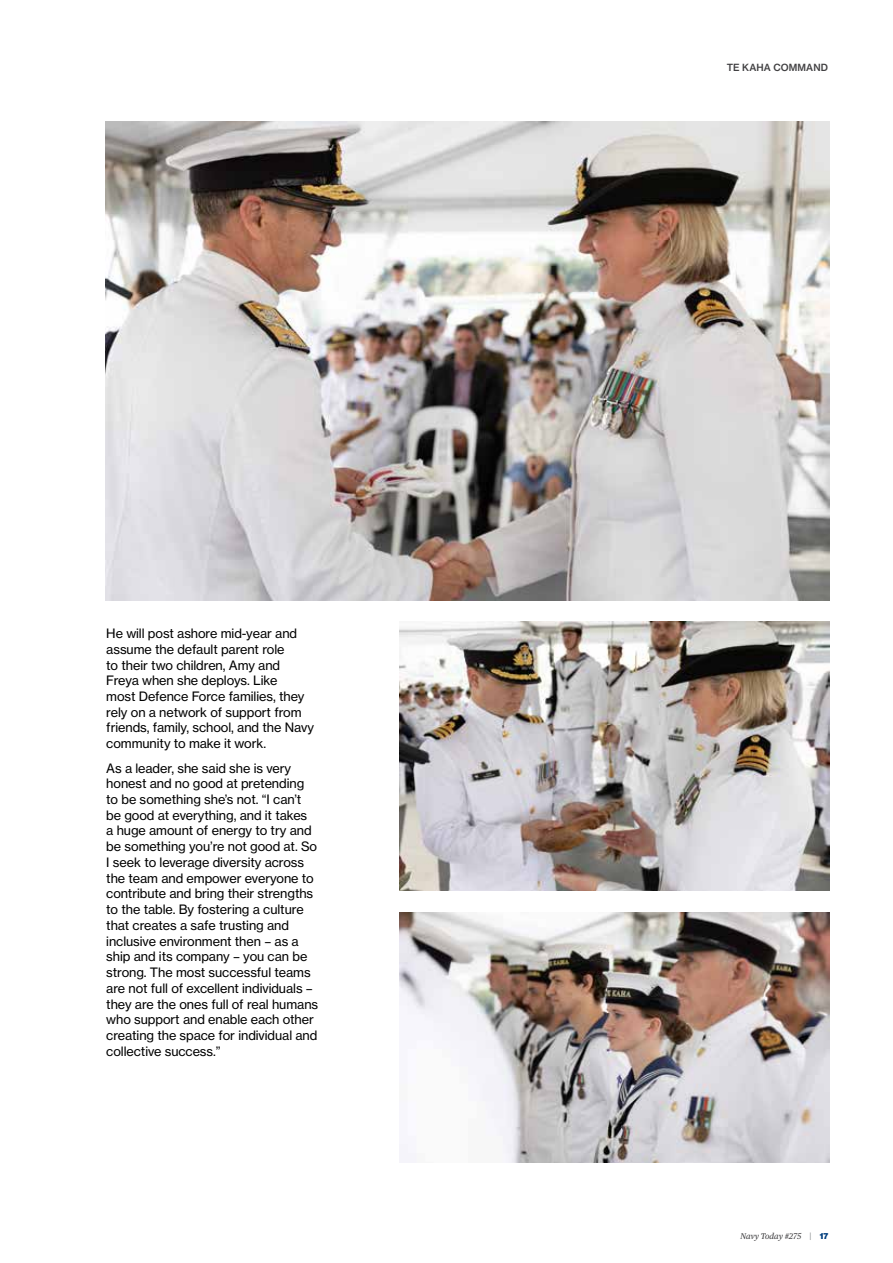
<style>
.page{position:relative;width:893px;height:1263px;background:#fff}
.page>*{position:absolute;margin:0;border:0;box-sizing:border-box;transform-origin:0 0}
.t1{font:12.75px/15.8px "Haas Grot Text 55 Roman";letter-spacing:-.005em;color:#000}
.t2{font:500 9.75px "Haas Grot Text 65";letter-spacing:.01em;color:#414042}
.t3{font:italic 8.25px "Publico Text";color:#414042}
.s1{font-family:"Haas Grot Text 55 Roman";font-style:normal;color:#939598}
.s2{font-family:"Haas Grot Disp 95";font-weight:900;font-style:normal;color:#003e7e}
</style>
<div class="page">
<img style="left:106px;top:121px;width:723px;height:479px">
<img style="left:399px;top:621px;width:430px;height:270px">
<img style="left:399px;top:912px;width:430px;height:250px">
<p class="t1" style="left:106px;top:625px;width:209px">He will post ashore mid-year and assume the default parent role<br>to their two children, Amy and<br>Freya when she deploys. Like<br>most Defence Force families, they rely on a network of support from friends, family, school, and the Navy community to make it work.</p>
<p class="t1" style="left:106px;top:760px;width:213px">As a leader, she said she is very honest and no good at pretending to be something she’s not. “I can’t be good at everything, and it takes<br>a huge amount of energy to try and be something you’re not good at. So I seek to leverage diversity across the team and empower everyone to contribute and bring their strengths to the table. By fostering a culture that creates a safe trusting and inclusive environment then – as a ship and its company – you can be strong. The most successful teams are not full of excellent individuals – they are the ones full of real humans who support and enable each other creating the space for individual and collective success.”</p>
<p class="t2" style="left:727px;top:61px;width:103px">TE KAHA COMMAND</p>
<p class="t3" style="left:740px;top:1230px;width:89px">Navy Today #275 <span class="s1">|</span> <span class="s2">17</span></p>
</div>
